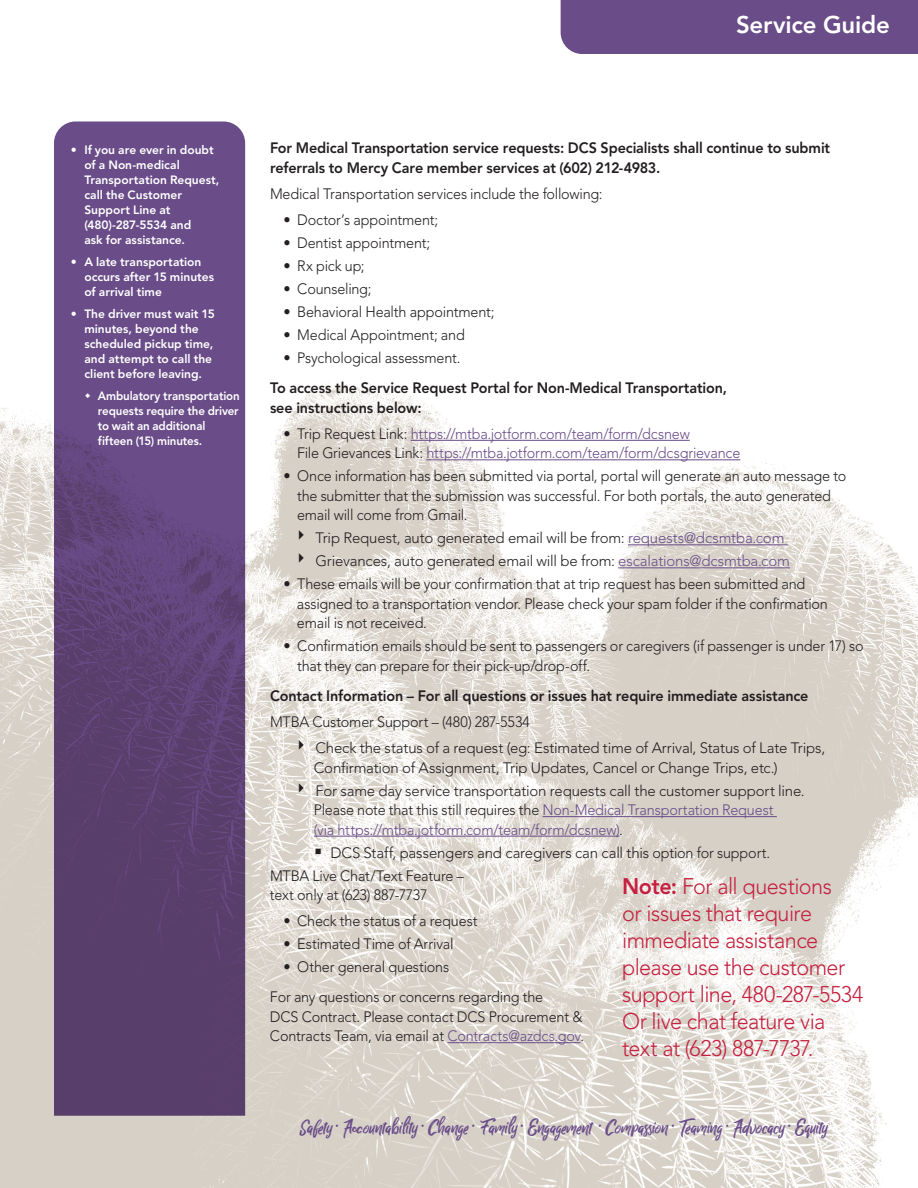
<style>
.page{position:relative;width:918px;height:1188px;background:#fff}
.page>*{position:absolute;margin:0;border:0;box-sizing:border-box;transform-origin:0 0}
.t1{font:800 24px "Avenir";letter-spacing:-.01em;color:#fff}
.t2{font:300 22.5px/27px "Avenir";letter-spacing:-.025em;color:#c5203f;scale:.96 1}
.t3{font:22.5px "Billy Ohio Dua";color:#694c88}
.t4{font:300 15px/19.5px "Avenir";letter-spacing:-.01em;color:#231f20;scale:.96 1}
.t5{font:300 15px/23px "Avenir";letter-spacing:-.01em;color:#231f20}
.t6{font:800 15px/19.5px "Avenir";letter-spacing:-.01em;color:#231f20;scale:.96 1}
.t7{font:300 15px/19.5px "Avenir";letter-spacing:-.015em;color:#694c88;scale:.96 1}
.t8{font:800 12px/15px "Avenir";color:#fff}
.t9{font:800 12px/15px "Avenir";color:#fff;scale:.96 1}
.s1{color:#231f20}
.s2{color:#694c88}
.s3{font-weight:800}
</style>
<div class="page">
<img style="left:0;top:342px;width:918px;height:846px">
<div style="left:561px;top:0;width:357px;height:54px;background:#694c88"></div>
<svg style="left:54px;top:122px;width:191px;height:994px;background:#604579"></svg>
<hr style="left:411px;top:440px;width:279px;height:1px;background:#694c88">
<hr style="left:426px;top:459px;width:314px;height:1px;background:#694c88">
<hr style="left:628px;top:544px;width:160px;height:1px;background:#694c88">
<hr style="left:618px;top:567px;width:172px;height:1px;background:#694c88">
<hr style="left:543px;top:816px;width:234px;height:1px;background:#694c88">
<hr style="left:314px;top:836px;width:305px;height:1px;background:#694c88">
<hr style="left:447px;top:1042px;width:133px;height:1px;background:#694c88">
<svg style="left:85px;top:393px;width:5px;height:5px"></svg>
<svg style="left:299px;top:530px;width:5px;height:10px"></svg>
<svg style="left:299px;top:554px;width:5px;height:9px"></svg>
<svg style="left:299px;top:740px;width:5px;height:10px"></svg>
<svg style="left:299px;top:783px;width:5px;height:9px"></svg>
<svg style="left:316px;top:848px;width:5px;height:6px"></svg>
<h1 class="t1" style="left:736px;top:10px;width:155px">Service Guide</h1>
<p class="t8" style="left:84px;top:143px;width:137px;text-indent:-14px">• If you are ever in doubt of a Non-medical<br>Transportation Request, call the Customer<br>Support Line at (480)-287-5534 and<br>ask for assistance.</p>
<p class="t8" style="left:84px;top:254px;width:131px;text-indent:-14px">• A late transportation occurs after 15 minutes of arrival time</p>
<p class="t8" style="left:84px;top:306px;width:132px;text-indent:-14px">• The driver must wait 15 minutes, beyond the scheduled pickup time, and attempt to call the client before leaving.</p>
<p class="t9" style="left:98px;top:388px;width:149px">Ambulatory transportation requests require the driver to wait an additional fifteen (15) minutes.</p>
<p class="t6" style="left:270px;top:138px;width:585px">For Medical Transportation service requests: DCS Specialists shall continue to submit referrals to Mercy Care member services at (602) 212-4983.</p>
<p class="t4" style="left:270px;top:184px;width:348px">Medical Transportation services include the following:</p>
<p class="t4" style="left:283px;top:210px;width:163px">• Doctor’s appointment;</p>
<p class="t4" style="left:283px;top:233px;width:154px">• Dentist appointment;</p>
<p class="t4" style="left:283px;top:256px;width:86px">• Rx pick up;</p>
<p class="t4" style="left:283px;top:279px;width:93px">• Counseling;</p>
<p class="t4" style="left:283px;top:302px;width:221px">• Behavioral Health appointment;</p>
<p class="t4" style="left:283px;top:325px;width:190px">• Medical Appointment; and</p>
<p class="t4" style="left:283px;top:348px;width:186px">• Psychological assessment.</p>
<p class="t6" style="left:270px;top:378px;width:478px">To access the Service Request Portal for Non-Medical Transportation, see instructions below:</p>
<p class="t7" style="left:297px;top:424px;width:463px;text-indent:-14px"><span class="s1">• Trip Request Link:</span> https://mtba.jotform.com/team/form/dcsnew<br><span class="s1">File Grievances Link:</span> https://mtba.jotform.com/team/form/dcsgrievance</p>
<p class="t4" style="left:297px;top:466px;width:574px;text-indent:-14px">• Once information has been submitted via portal, portal will generate an auto message to the submitter that the submission was successful. For both portals, the auto generated email will come from Gmail.</p>
<p class="t5" style="left:316px;top:527px;width:476px">Trip Request, auto generated email will be from: <span class="s2">requests@dcsmtba.com<br></span>Grievances, auto generated email will be from: <span class="s2">escalations@dcsmtba.com</span></p>
<p class="t4" style="left:297px;top:575px;width:555px;text-indent:-14px">• These emails will be your confirmation that at trip request has been submitted and assigned to a transportation vendor. Please check your spam folder if the confirmation email is not received.</p>
<p class="t4" style="left:297px;top:637px;width:592px;text-indent:-14px">• Confirmation emails should be sent to passengers or caregivers (if passenger is under 17) so that they can prepare for their pick-up/drop-off.</p>
<p class="t6" style="left:270px;top:686px;width:562px">Contact Information – For all questions or issues hat require immediate assistance</p>
<p class="t4" style="left:316px;top:709px;width:532px;line-height:26.2px;text-indent:-46px">MTBA Customer Support – (480) 287-5534<br>Check the status of a request (eg: Estimated time of Arrival, Status of Late Trips,</p>
<p class="t5" style="left:314px;top:756px;width:492px">Confirmation of Assignment, Trip Updates, Cancel or Change Trips, etc.)<br>For same day service transportation requests call the customer support line.</p>
<p class="t7" style="left:314px;top:800px;width:480px"><span class="s1">Please note that this still requires the</span> Non-Medical Transportation Request (via https://mtba.jotform.com/team/form/dcsnew)<span class="s1">.</span></p>
<p class="t5" style="left:270px;top:841px;width:502px;text-indent:61px">DCS Staff, passengers and caregivers can call this option for support.<br>MTBA Live Chat/Text Feature –</p>
<p class="t4" style="left:270px;top:885px;width:166px">text only at (623) 887-7737</p>
<p class="t4" style="left:283px;top:912px;width:204px">• Check the status of a request</p>
<p class="t4" style="left:283px;top:935px;width:179px">• Estimated Time of Arrival</p>
<p class="t4" style="left:270px;top:952px;width:286px;line-height:29.7px;text-indent:13px">• Other general questions<br>For any questions or concerns regarding the</p>
<p class="t4" style="left:270px;top:1007px;width:329px">DCS Contract. Please contact DCS Procurement &amp;<br>Contracts Team, via email at <span class="s2">Contracts@azdcs.gov</span>.</p>
<h2 class="t2" style="left:622px;top:873px;width:253px"><span class="s3">Note:</span> For all questions<br>or issues that require immediate assistance please use the customer support line, 480-287-5534<br>Or live chat feature via text at (623) 887-7737.</h2>
<h2 class="t3" style="left:300px;top:1112px;width:529px">Safety · Accountability · Change · Family · Engagement · Compassion · Teaming · Advocacy · Equity</h2>
</div>
